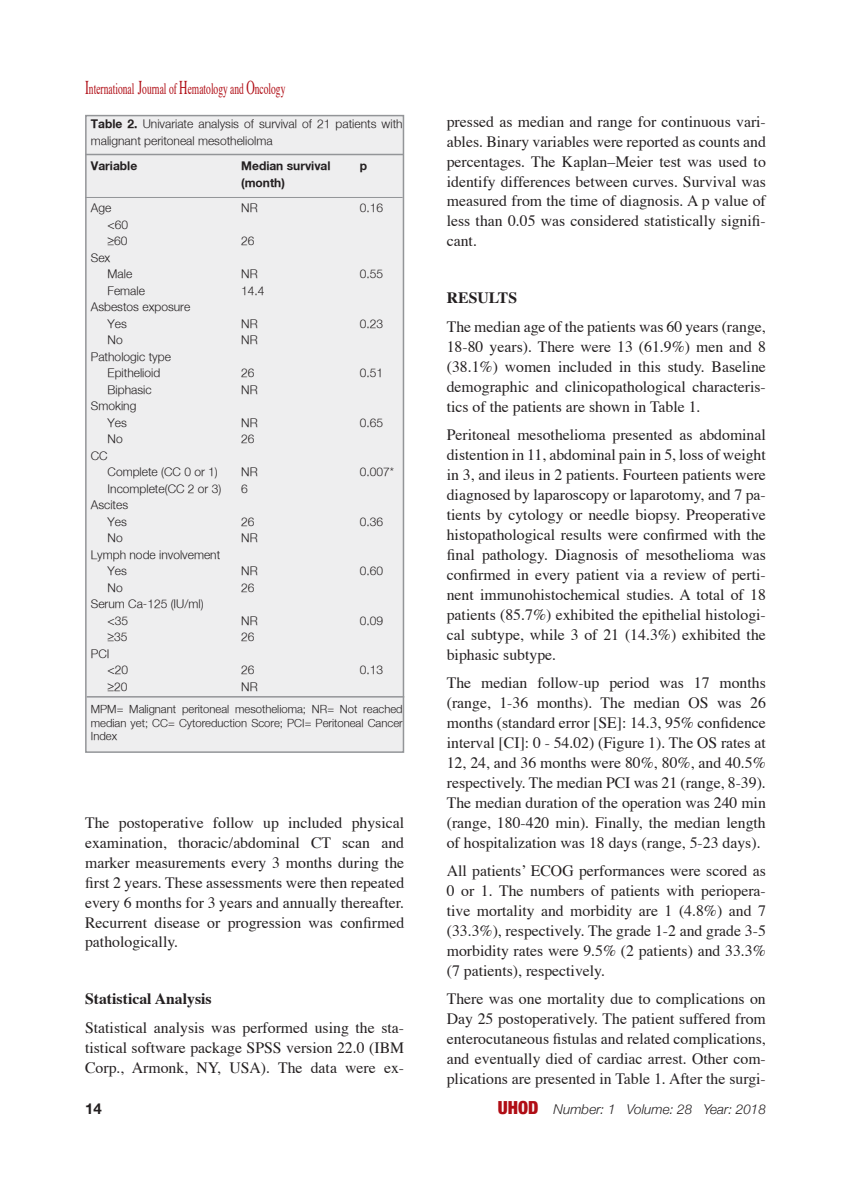
<style>
.page{position:relative;width:851px;height:1191px;background:#fff}
.page>*{position:absolute;margin:0;border:0;box-sizing:border-box;transform-origin:0 0}
.t1{font:15.9px "Times";color:#b00d15;scale:.6 1}
.t2{font:15.75px/20px "Times";color:#231f20;text-align:justify}
.t3{font:700 15.75px "Times";color:#231f20}
.t4{font:700 15px "Helvetica Neue";color:#231f20}
.t5{font:italic 300 13.5px "Helvetica Neue";color:#231f20}
.t6{font:300 12px/16.5px "Helvetica Neu";color:#231f20}
.t7{font:700 12px "Helvetica Neu";color:#231f20}
.t8{font:300 11.25px/13.5px "Helvetica Neu";color:#231f20;text-align:justify}
.s1{font-size:19.5px}
.s2{font-weight:700}
.s3{font-weight:900;font-style:normal;font-stretch:condensed;font-size:18px;color:#b00d15}
</style>
<div class="page">
<div style="left:86px;top:116px;width:317px;height:636px;background:#eeeeef"></div>
<div style="left:85px;top:115px;width:319px;height:638px;border:2px solid #939598"></div>
<hr style="left:85px;top:154px;width:318px;height:1px;background:#939598">
<hr style="left:87px;top:696px;width:317px;height:1px;background:#939598">
<hr style="left:85px;top:197px;width:317px;height:1px;background:#939598">
<p class="t1" style="left:85px;top:78px;width:335px"><span class="s1">I</span>nternational <span class="s1">J</span>ournal of <span class="s1">H</span>ematology and <span class="s1">O</span>ncology</p>
<p class="t6" style="left:91px;top:115px;width:313px"><span class="s2">Table 2.</span> Univariate analysis of survival of 21 patients with malignant peritoneal mesotheliolma</p>
<p class="t7" style="left:91px;top:158px;width:48px">Variable</p>
<p class="t7" style="left:241px;top:158px;width:91px">Median survival</p>
<p class="t7" style="left:360px;top:158px;width:9px">p</p>
<p class="t7" style="left:241px;top:175px;width:45px">(month)</p>
<p class="t6" style="left:91px;top:199px;width:22px">Age</p>
<p class="t6" style="left:241px;top:199px;width:18px">NR</p>
<p class="t6" style="left:360px;top:199px;width:25px">0.16</p>
<p class="t6" style="left:108px;top:216px;width:22px">&lt;60</p>
<p class="t6" style="left:108px;top:232px;width:21px">≥60</p>
<p class="t6" style="left:241px;top:232px;width:15px">26</p>
<p class="t6" style="left:91px;top:249px;width:21px">Sex</p>
<p class="t6" style="left:108px;top:265px;width:26px">Male</p>
<p class="t6" style="left:241px;top:265px;width:18px">NR</p>
<p class="t6" style="left:360px;top:265px;width:25px">0.55</p>
<p class="t6" style="left:108px;top:282px;width:39px">Female</p>
<p class="t6" style="left:241px;top:282px;width:25px">14.4</p>
<p class="t6" style="left:91px;top:298px;width:101px">Asbestos exposure</p>
<p class="t6" style="left:108px;top:315px;width:21px">Yes</p>
<p class="t6" style="left:241px;top:315px;width:18px">NR</p>
<p class="t6" style="left:360px;top:315px;width:25px">0.23</p>
<p class="t6" style="left:108px;top:331px;width:17px">No</p>
<p class="t6" style="left:241px;top:331px;width:18px">NR</p>
<p class="t6" style="left:91px;top:348px;width:82px">Pathologic type</p>
<p class="t6" style="left:108px;top:364px;width:54px">Epithelioid</p>
<p class="t6" style="left:241px;top:364px;width:15px">26</p>
<p class="t6" style="left:360px;top:364px;width:25px">0.51</p>
<p class="t6" style="left:108px;top:381px;width:46px">Biphasic</p>
<p class="t6" style="left:241px;top:381px;width:18px">NR</p>
<p class="t6" style="left:91px;top:397px;width:47px">Smoking</p>
<p class="t6" style="left:108px;top:414px;width:21px">Yes</p>
<p class="t6" style="left:241px;top:414px;width:18px">NR</p>
<p class="t6" style="left:360px;top:414px;width:25px">0.65</p>
<p class="t6" style="left:108px;top:430px;width:17px">No</p>
<p class="t6" style="left:241px;top:430px;width:15px">26</p>
<p class="t6" style="left:91px;top:447px;width:18px">CC</p>
<p class="t6" style="left:108px;top:463px;width:112px">Complete (CC 0 or 1)</p>
<p class="t6" style="left:241px;top:463px;width:18px">NR</p>
<p class="t6" style="left:360px;top:463px;width:36px">0.007*</p>
<p class="t6" style="left:108px;top:480px;width:115px">Incomplete(CC 2 or 3)</p>
<p class="t6" style="left:241px;top:480px;width:8px">6</p>
<p class="t6" style="left:91px;top:496px;width:39px">Ascites</p>
<p class="t6" style="left:108px;top:513px;width:21px">Yes</p>
<p class="t6" style="left:241px;top:513px;width:15px">26</p>
<p class="t6" style="left:360px;top:513px;width:25px">0.36</p>
<p class="t6" style="left:107px;top:529px;width:17px">No</p>
<p class="t6" style="left:241px;top:529px;width:18px">NR</p>
<p class="t6" style="left:91px;top:546px;width:131px">Lymph node involvement</p>
<p class="t6" style="left:108px;top:562px;width:21px">Yes</p>
<p class="t6" style="left:241px;top:562px;width:18px">NR</p>
<p class="t6" style="left:360px;top:562px;width:25px">0.60</p>
<p class="t6" style="left:108px;top:579px;width:17px">No</p>
<p class="t6" style="left:241px;top:579px;width:15px">26</p>
<p class="t6" style="left:91px;top:595px;width:114px">Serum Ca-125 (IU/ml)</p>
<p class="t6" style="left:108px;top:612px;width:22px">&lt;35</p>
<p class="t6" style="left:241px;top:612px;width:18px">NR</p>
<p class="t6" style="left:360px;top:612px;width:25px">0.09</p>
<p class="t6" style="left:107px;top:628px;width:21px">≥35</p>
<p class="t6" style="left:241px;top:628px;width:15px">26</p>
<p class="t6" style="left:91px;top:645px;width:20px">PCI</p>
<p class="t6" style="left:108px;top:661px;width:22px">&lt;20</p>
<p class="t6" style="left:241px;top:661px;width:15px">26</p>
<p class="t6" style="left:360px;top:661px;width:25px">0.13</p>
<p class="t6" style="left:107px;top:678px;width:21px">≥20</p>
<p class="t6" style="left:241px;top:678px;width:18px">NR</p>
<p class="t8" style="left:91px;top:702px;width:313px">MPM= Malignant peritoneal mesothelioma; NR= Not reached median yet; CC= Cytoreduction Score; PCI= Peritoneal Cancer Index</p>
<p class="t2" style="left:85px;top:813px;width:320px">The postoperative follow up included physical examination, thoracic/abdominal CT scan and marker measurements every 3 months during the first 2 years. These assessments were then repeated every 6 months for 3 years and annually thereafter.<br>Recurrent disease or progression was confirmed pathologically.</p>
<p class="t3" style="left:85px;top:988px;width:128px">Statistical Analysis</p>
<p class="t2" style="left:85px;top:1018px;width:320px">Statistical analysis was performed using the sta&shy;tistical software package SPSS version 22.0 (IBM Corp., Armonk, NY, USA). The data were ex-</p>
<p class="t2" style="left:446px;top:112px;width:320px">pressed as median and range for continuous vari&shy;ables. Binary variables were reported as counts and percentages. The Kaplan–Meier test was used to identify differences between curves. Survival was measured from the time of diagnosis. A p value of less than 0.05 was considered statistically signifi&shy;cant.</p>
<p class="t3" style="left:446px;top:287px;width:72px">RESULTS</p>
<p class="t2" style="left:446px;top:317px;width:320px">The median age of the patients was 60 years (range, 18-80 years). There were 13 (61.9%) men and 8 (38.1%) women included in this study. Baseline demographic and clinicopathological characteris&shy;tics of the patients are shown in Table 1.</p>
<p class="t2" style="left:446px;top:426px;width:320px">Peritoneal mesothelioma presented as abdominal distention in 11, abdominal pain in 5, loss of weight in 3, and ileus in 2 patients. Fourteen patients were diagnosed by laparoscopy or laparotomy, and 7 pa&shy;tients by cytology or needle biopsy. Preoperative histopathological results were confirmed with the final pathology. Diagnosis of mesothelioma was confirmed in every patient via a review of perti&shy;nent immunohistochemical studies. A total of 18 patients (85.7%) exhibited the epithelial histologi&shy;cal subtype, while 3 of 21 (14.3%) exhibited the biphasic subtype.</p>
<p class="t2" style="left:446px;top:673px;width:320px">The median follow-up period was 17 months (range, 1-36 months). The median OS was 26 months (standard error [SE]: 14.3, 95% confidence interval [CI]: 0 - 54.02) (Figure 1). The OS rates at 12, 24, and 36 months were 80%, 80%, and 40.5% respectively. The median PCI was 21 (range, 8-39).<br>The median duration of the operation was 240 min (range, 180-420 min). Finally, the median length of hospitalization was 18 days (range, 5-23 days).</p>
<p class="t2" style="left:446px;top:862px;width:320px">All patients’ ECOG performances were scored as 0 or 1. The numbers of patients with periopera&shy;tive mortality and morbidity are 1 (4.8%) and 7 (33.3%), respectively. The grade 1-2 and grade 3-5 morbidity rates were 9.5% (2 patients) and 33.3% (7 patients), respectively.</p>
<p class="t2" style="left:446px;top:990px;width:320px">There was one mortality due to complications on Day 25 postoperatively. The patient suffered from enterocutaneous fistulas and related complications, and eventually died of cardiac arrest. Other com&shy;plications are presented in Table 1. After the surgi-</p>
<p class="t4" style="left:85px;top:1095px;width:18px">14</p>
<p class="t5" style="left:498px;top:1098px;width:269px"><span class="s3">UHOD</span> Number: 1 Volume: 28 Year: 2018</p>
</div>
